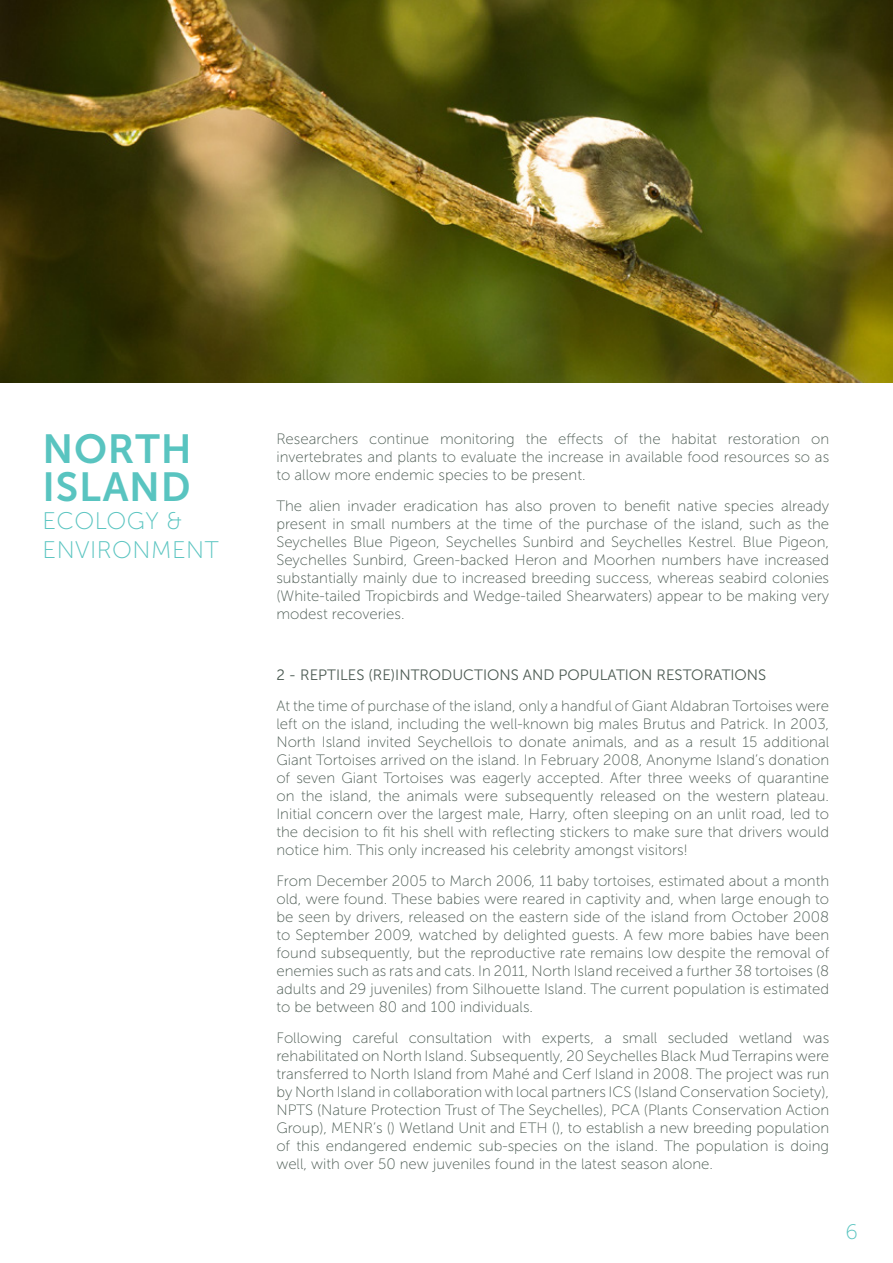
<style>
.page{position:relative;width:893px;height:1263px;background:#fff}
.page>*{position:absolute;margin:0;border:0;box-sizing:border-box;transform-origin:0 0}
.t1{font:40.5px/37.5px "Museo Sans 700";letter-spacing:.02em;color:#59c4c0}
.t2{font:24px/28.8px "Museo Sans 100";letter-spacing:.02em;color:#59c4c0}
.t3{font:21px "Museo Sans 100";color:#59c4c0}
.NI-Body-NEW{font:15px/18px "Museo Sans 100";color:#4b5a52}
.NI-Body-NEW-2{font:15px "Museo Sans 300";color:#4b5a52}
</style>
<div class="page">
<img style="left:0;top:0;width:893px;height:383px">
<h1 class="t1" style="left:43px;top:430px;width:151px">NORTH<br>ISLAND</h1>
<h2 class="t2" style="left:43px;top:507px;width:178px">ECOLOGY &amp;<br>ENVIRONMENT</h2>
<p class="NI-Body-NEW" style="left:558px;top:430px;width:47px">effects</p>
<p class="NI-Body-NEW" style="left:614px;top:430px;width:15px">of</p>
<p class="NI-Body-NEW" style="left:276px;top:430px;width:554px">Researchers<br>invertebrates and plants to evaluate the increase in available food resources so as to allow more endemic species to be present.</p>
<p class="NI-Body-NEW" style="left:781px;top:497px;width:50px">already</p>
<p class="NI-Body-NEW" style="left:369px;top:430px;width:62px">continue</p>
<p class="NI-Body-NEW" style="left:440px;top:430px;width:76px">monitoring</p>
<p class="NI-Body-NEW" style="left:526px;top:430px;width:23px">the</p>
<p class="NI-Body-NEW" style="left:639px;top:430px;width:23px">the</p>
<p class="NI-Body-NEW" style="left:671px;top:430px;width:47px">habitat</p>
<p class="NI-Body-NEW" style="left:728px;top:430px;width:74px">restoration</p>
<p class="NI-Body-NEW" style="left:811px;top:430px;width:20px">on</p>
<p class="NI-Body-NEW" style="left:624px;top:497px;width:48px">benefit</p>
<p class="NI-Body-NEW" style="left:276px;top:497px;width:554px">The<br>present in small numbers at the time of the purchase of the island, such as the Seychelles Blue Pigeon, Seychelles Sunbird and Seychelles Kestrel. Blue Pigeon, Seychelles Sunbird, Green-backed Heron and Moorhen numbers have increased substantially mainly due to increased breeding success, whereas seabird colonies (White-tailed Tropicbirds and Wedge-tailed Shearwaters) appear to be making very modest recoveries.</p>
<p class="NI-Body-NEW" style="left:309px;top:497px;width:33px">alien</p>
<p class="NI-Body-NEW" style="left:348px;top:497px;width:50px">invader</p>
<p class="NI-Body-NEW" style="left:403px;top:497px;width:77px">eradication</p>
<p class="NI-Body-NEW" style="left:485px;top:497px;width:25px">has</p>
<p class="NI-Body-NEW" style="left:515px;top:497px;width:28px">also</p>
<p class="NI-Body-NEW" style="left:678px;top:497px;width:41px">native</p>
<p class="NI-Body-NEW" style="left:724px;top:497px;width:51px">species</p>
<p class="NI-Body-NEW" style="left:603px;top:497px;width:16px">to</p>
<p class="NI-Body-NEW" style="left:549px;top:497px;width:48px">proven</p>
<p class="NI-Body-NEW-2" style="left:276px;top:667px;width:491px">-2 REPTILES (RE)INTRODUCTIONS AND POPULATION RESTORATIONS</p>
<p class="NI-Body-NEW" style="left:276px;top:697px;width:554px;text-align:justify">At the time of purchase of the island, only a handful of Giant Aldabran Tortoises were left on the island, including the well-known big males Brutus and Patrick In. 2003, North Island invited Seychellois to donate animals, and as a result 15 additional Giant Tortoises arrived on the island In. February 2008, Anonyme Island s’ donation of seven Giant Tortoises was eagerly accepted. After three weeks of quarantine on the island, the animals were subsequently released on the western plateau.<br>Initial concern over the largest male, Harry, often sleeping on an unlit road, led to the decision to fit his shell with reflecting stickers to make sure that drivers would notice him. This only increased his celebrity amongst visitors!</p>
<p class="NI-Body-NEW" style="left:276px;top:872px;width:554px;text-align:justify">From December 2005 to March 2006, 11 baby tortoises, estimated about a month old, were found. These babies were reared in captivity and, when large enough to be seen by drivers, released on the eastern side of the island from October 2008 to September 2009, watched by delighted guests A. few more babies have been found subsequently, but the reproductive rate remains low despite the removal of enemies such as rats and cats In. 2011, North Island received a further 38 tortoises 8) adults and 29 juveniles) from Silhouette Island. The current population is estimated to be between 80 and 100 individuals.</p>
<p class="NI-Body-NEW" style="left:803px;top:1028px;width:28px">was</p>
<p class="NI-Body-NEW" style="left:352px;top:1028px;width:47px">careful</p>
<p class="NI-Body-NEW" style="left:276px;top:1028px;width:554px">Following<br>rehabilitated on North Island. Subsequently, 20 Seychelles Black Mud Terrapins were transferred to North Island from Mahé and Cerf Island in 2008. The project was run by North Island in collaboration with local partners ICS (Island Conservation Society ,( NPTS (Nature Protection Trust of The Seychelles ,) PCA (Plants Conservation Action Group ,) MENR s’ () Wetland Unit and ETH () to, establish a new breeding population of this endangered endemic sub-species on the island. The population is doing well, with over 50 new juveniles found in the latest season alone.</p>
<p class="NI-Body-NEW" style="left:409px;top:1028px;width:85px">consultation</p>
<p class="NI-Body-NEW" style="left:503px;top:1028px;width:30px">with</p>
<p class="NI-Body-NEW" style="left:622px;top:1028px;width:36px">small</p>
<p class="NI-Body-NEW" style="left:668px;top:1028px;width:62px">secluded</p>
<p class="NI-Body-NEW" style="left:739px;top:1028px;width:55px">wetland</p>
<p class="NI-Body-NEW" style="left:542px;top:1028px;width:54px">experts,</p>
<p class="NI-Body-NEW" style="left:604px;top:1028px;width:9px">a</p>
<h3 class="t3" style="left:846px;top:1220px;width:14px">6</h3>
</div>
